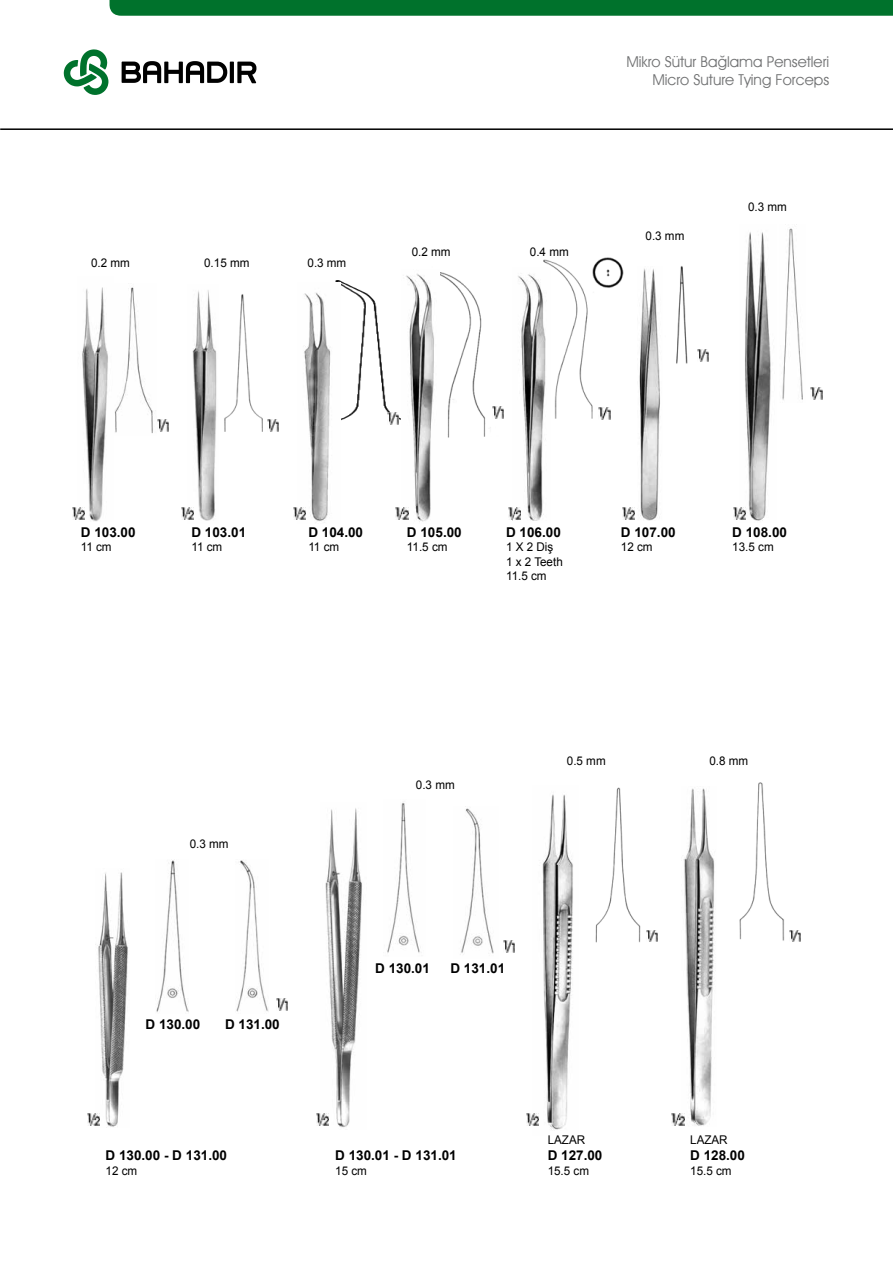
<style>
.page{position:relative;width:893px;height:1263px;background:#fff}
.page>*{position:absolute;margin:0;border:0;box-sizing:border-box;transform-origin:0 0}
.t1{font:15px/18px "Avant Garde IT Cby BT";color:#707172;text-align:right}
.t2{font:700 13.5px "Arial";color:#000}
.t3{font:12px/14.4px "Arial";color:#000}
</style>
<div class="page">
<div style="left:109px;top:0;width:784px;height:16px;background:#00722c"></div>
<svg style="left:64px;top:49px;width:44px;height:46px"></svg>
<svg style="left:122px;top:61px;width:134px;height:22px"></svg>
<hr style="left:0;top:128px;width:893px;height:2px;background:#000">
<img style="left:543px;top:257px;width:81px;height:163px">
<img style="left:440px;top:272px;width:64px;height:166px">
<img style="left:335px;top:280px;width:66px;height:145px">
<img style="left:115px;top:287px;width:41px;height:146px">
<img style="left:79px;top:287px;width:29px;height:234px">
<img style="left:188px;top:290px;width:29px;height:231px">
<img style="left:224px;top:294px;width:39px;height:138px">
<img style="left:300px;top:282px;width:40px;height:241px">
<img style="left:403px;top:273px;width:31px;height:249px">
<img style="left:512px;top:267px;width:39px;height:254px">
<img style="left:639px;top:268px;width:21px;height:253px">
<img style="left:676px;top:266px;width:12px;height:98px">
<img style="left:740px;top:232px;width:31px;height:289px">
<img style="left:533px;top:794px;width:40px;height:336px">
<img style="left:595px;top:787px;width:46px;height:156px">
<img style="left:681px;top:788px;width:34px;height:338px">
<img style="left:739px;top:782px;width:46px;height:159px">
<img style="left:95px;top:872px;width:33px;height:255px">
<img style="left:156px;top:860px;width:32px;height:152px">
<img style="left:236px;top:860px;width:32px;height:152px">
<img style="left:320px;top:808px;width:42px;height:320px">
<img style="left:387px;top:802px;width:33px;height:151px">
<img style="left:460px;top:808px;width:34px;height:147px">
<img style="left:782px;top:228px;width:21px;height:172px">
<svg style="left:181px;top:508px;width:12px;height:12px"></svg>
<svg style="left:72px;top:508px;width:12px;height:12px"></svg>
<svg style="left:267px;top:419px;width:12px;height:12px"></svg>
<svg style="left:157px;top:419px;width:12px;height:12px"></svg>
<svg style="left:293px;top:508px;width:13px;height:12px"></svg>
<svg style="left:387px;top:412px;width:12px;height:12px"></svg>
<svg style="left:396px;top:508px;width:12px;height:12px"></svg>
<svg style="left:492px;top:406px;width:12px;height:12px"></svg>
<svg style="left:509px;top:508px;width:12px;height:12px"></svg>
<svg style="left:599px;top:407px;width:11px;height:12px"></svg>
<svg style="left:622px;top:508px;width:13px;height:12px"></svg>
<svg style="left:697px;top:350px;width:12px;height:12px"></svg>
<svg style="left:733px;top:508px;width:12px;height:12px"></svg>
<svg style="left:811px;top:388px;width:11px;height:11px"></svg>
<svg style="left:88px;top:1114px;width:12px;height:12px"></svg>
<svg style="left:276px;top:999px;width:12px;height:12px"></svg>
<svg style="left:316px;top:1114px;width:12px;height:12px"></svg>
<svg style="left:503px;top:940px;width:12px;height:12px"></svg>
<svg style="left:527px;top:1114px;width:12px;height:12px"></svg>
<svg style="left:646px;top:930px;width:12px;height:12px"></svg>
<svg style="left:672px;top:1114px;width:12px;height:12px"></svg>
<svg style="left:789px;top:930px;width:12px;height:12px"></svg>
<p class="t1" style="left:626px;top:52px;width:204px">Mikro Sütur Bağlama Pensetleri<br>Micro Suture Tying Forceps</p>
<p class="t3" style="left:91px;top:256px;width:40px">0.2 mm</p>
<p class="t3" style="left:308px;top:256px;width:40px">0.3 mm</p>
<p class="t3" style="left:204px;top:256px;width:47px">0.15 mm</p>
<p class="t3" style="left:412px;top:245px;width:40px">0.2 mm</p>
<p class="t3" style="left:530px;top:244px;width:40px">0.4 mm</p>
<p class="t3" style="left:646px;top:228px;width:40px">0.3 mm</p>
<p class="t3" style="left:748px;top:199px;width:40px">0.3 mm</p>
<p class="t2" style="left:81px;top:523px;width:56px">D 103.00</p>
<p class="t3" style="left:81px;top:540px;width:32px">11 cm</p>
<p class="t2" style="left:191px;top:523px;width:56px">D 103.01</p>
<p class="t3" style="left:191px;top:540px;width:32px">11 cm</p>
<p class="t2" style="left:308px;top:523px;width:56px">D 104.00</p>
<p class="t3" style="left:308px;top:540px;width:32px">11 cm</p>
<p class="t2" style="left:407px;top:523px;width:56px">D 105.00</p>
<p class="t3" style="left:407px;top:540px;width:42px">11.5 cm</p>
<p class="t2" style="left:506px;top:523px;width:56px">D 106.00</p>
<p class="t3" style="left:506px;top:540px;width:58px">1 X 2 Diş<br>1 x 2 Teeth<br>11.5 cm</p>
<p class="t2" style="left:621px;top:523px;width:56px">D 107.00</p>
<p class="t3" style="left:621px;top:540px;width:33px">12 cm</p>
<p class="t2" style="left:732px;top:523px;width:56px">D 108.00</p>
<p class="t3" style="left:732px;top:540px;width:43px">13.5 cm</p>
<p class="t3" style="left:190px;top:836px;width:40px">0.3 mm</p>
<p class="t2" style="left:146px;top:1015px;width:56px">D 130.00</p>
<p class="t2" style="left:225px;top:1015px;width:56px">D 131.00</p>
<p class="t3" style="left:416px;top:778px;width:40px">0.3 mm</p>
<p class="t3" style="left:567px;top:754px;width:40px">0.5 mm</p>
<p class="t3" style="left:709px;top:754px;width:40px">0.8 mm</p>
<p class="t2" style="left:375px;top:960px;width:56px">D 130.01</p>
<p class="t2" style="left:450px;top:960px;width:56px">D 131.01</p>
<p class="t2" style="left:106px;top:1146px;width:123px">D 130.00 - D 131.00</p>
<p class="t3" style="left:106px;top:1163px;width:33px">12 cm</p>
<p class="t2" style="left:335px;top:1146px;width:123px">D 130.01 - D 131.01</p>
<p class="t3" style="left:335px;top:1163px;width:33px">15 cm</p>
<p class="t3" style="left:548px;top:1133px;width:39px">LAZAR</p>
<p class="t2" style="left:548px;top:1146px;width:56px">D 127.00</p>
<p class="t3" style="left:548px;top:1163px;width:43px">15.5 cm</p>
<p class="t3" style="left:690px;top:1133px;width:39px">LAZAR</p>
<p class="t2" style="left:690px;top:1146px;width:56px">D 128.00</p>
<p class="t3" style="left:690px;top:1163px;width:43px">15.5 cm</p>
</div>
